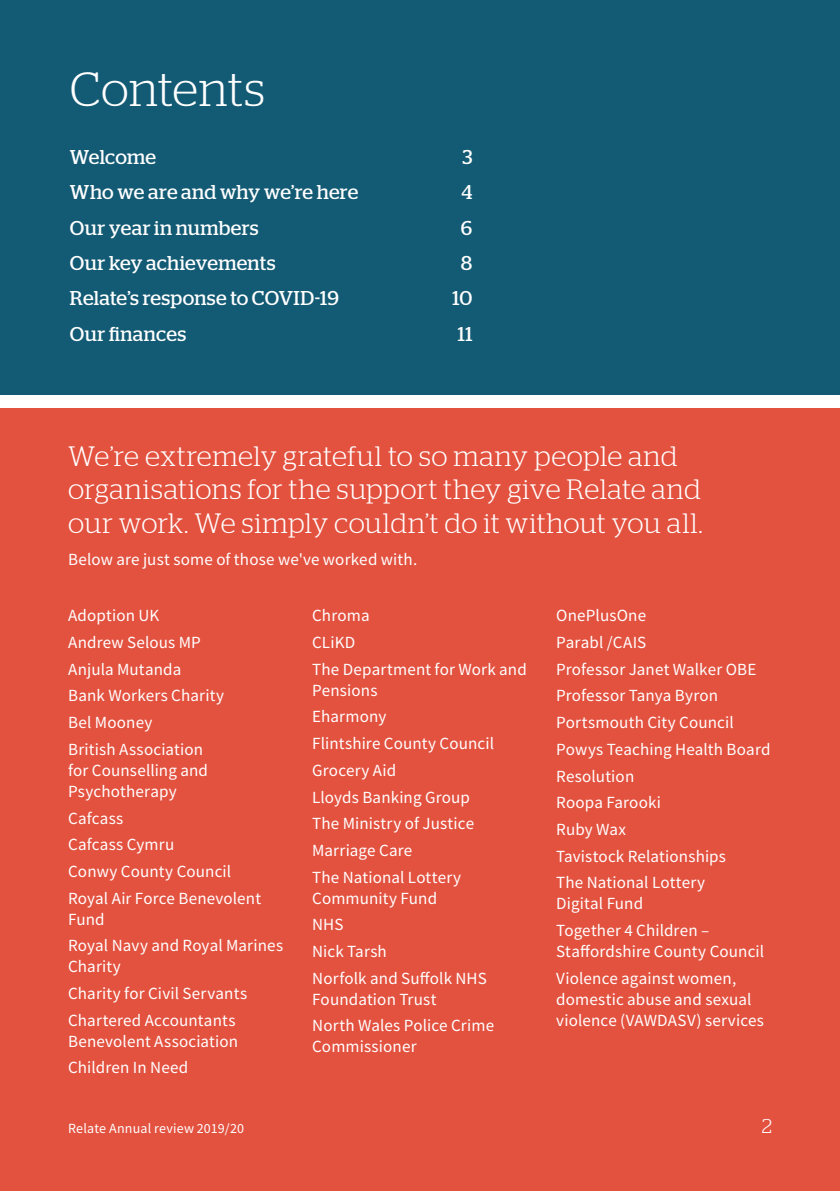
<style>
.page{position:relative;width:840px;height:1191px;background:#fff}
.page>*{position:absolute;margin:0;border:0;box-sizing:border-box;transform-origin:0 0}
.Subsection_Header_Te{font:300 48px "Stag";letter-spacing:.005em;color:#fff}
.Subsection_Header_Te-2{font:300 28px/33.6px "Stag";letter-spacing:.01em;color:#fff}
.Subheader{font:20px "Stag";letter-spacing:.01em;color:#fff}
.t1{font:300 20px "Stag";color:#fff}
.Normal_Para{font:17px/21px "Source Sans Pro";letter-spacing:.01em;color:#fff}
.t2{font:14px "Source Sans Pro";letter-spacing:.015em;color:#fff}
</style>
<div class="page">
<div style="left:0;top:0;width:839px;height:394px;background:#135a74"></div>
<div style="left:0;top:408px;width:839px;height:783px;background:#e3513f"></div>
<p class="Subsection_Header_Te" style="left:70px;top:62px;width:196px">Contents</p>
<p class="Subheader" style="left:70px;top:145px;width:87px">Welcome</p>
<p class="Subheader" style="left:462px;top:145px;width:12px">3</p>
<p class="Subheader" style="left:70px;top:180px;width:290px">Who we are and why we’re here</p>
<p class="Subheader" style="left:461px;top:180px;width:12px">4</p>
<p class="Subheader" style="left:70px;top:216px;width:190px">Our year in numbers</p>
<p class="Subheader" style="left:460px;top:216px;width:13px">6</p>
<p class="Subheader" style="left:70px;top:251px;width:207px">Our key achievements</p>
<p class="Subheader" style="left:460px;top:251px;width:13px">8</p>
<p class="Subheader" style="left:70px;top:287px;width:270px">Relate’s response to COVID-19</p>
<p class="Subheader" style="left:452px;top:287px;width:21px">10</p>
<p class="Subheader" style="left:70px;top:322px;width:118px">Our finances</p>
<p class="Subheader" style="left:457px;top:322px;width:16px">11</p>
<p class="Subsection_Header_Te-2" style="left:68px;top:438px;width:636px">We’re extremely grateful to so many people and organisations for the support they give Relate and our work. We simply couldn’t do it without you all.</p>
<p class="Normal_Para" style="left:68px;top:549px;width:350px">Below are just some of those we've worked with.</p>
<p class="Normal_Para" style="left:68px;top:605px;width:93px">Adoption UK</p>
<p class="Normal_Para" style="left:68px;top:632px;width:134px">Andrew Selous MP</p>
<p class="Normal_Para" style="left:68px;top:658px;width:115px">Anjula Mutanda</p>
<p class="Normal_Para" style="left:68px;top:685px;width:157px">Bank Workers Charity</p>
<p class="Normal_Para" style="left:68px;top:712px;width:86px">Bel Mooney</p>
<p class="Normal_Para" style="left:68px;top:738px;width:141px">British Association for Counselling and<br>Psychotherapy</p>
<p class="Normal_Para" style="left:68px;top:807px;width:57px">Cafcass</p>
<p class="Normal_Para" style="left:68px;top:834px;width:108px">Cafcass Cymru</p>
<p class="Normal_Para" style="left:68px;top:860px;width:164px">Conwy County Council</p>
<p class="Normal_Para" style="left:68px;top:887px;width:194px">Royal Air Force Benevolent<br>Fund</p>
<p class="Normal_Para" style="left:68px;top:935px;width:216px">Royal Navy and Royal Marines<br>Charity</p>
<p class="Normal_Para" style="left:68px;top:982px;width:180px">Charity for Civil Servants</p>
<p class="Normal_Para" style="left:68px;top:1009px;width:171px">Chartered Accountants<br>Benevolent Association</p>
<p class="Normal_Para" style="left:68px;top:1057px;width:122px">Children In Need</p>
<p class="Normal_Para" style="left:312px;top:605px;width:59px">Chroma</p>
<p class="Normal_Para" style="left:312px;top:632px;width:45px">CLiKD</p>
<p class="Normal_Para" style="left:312px;top:658px;width:216px">The Department for Work and<br>Pensions</p>
<p class="Normal_Para" style="left:312px;top:706px;width:76px">Eharmony</p>
<p class="Normal_Para" style="left:312px;top:733px;width:183px">Flintshire County Council</p>
<p class="Normal_Para" style="left:312px;top:759px;width:86px">Grocery Aid</p>
<p class="Normal_Para" style="left:312px;top:786px;width:159px">Lloyds Banking Group</p>
<p class="Normal_Para" style="left:312px;top:813px;width:163px">The Ministry of Justice</p>
<p class="Normal_Para" style="left:312px;top:839px;width:102px">Marriage Care</p>
<p class="Normal_Para" style="left:312px;top:866px;width:150px">The National Lottery<br>Community Fund</p>
<p class="Normal_Para" style="left:312px;top:914px;width:33px">NHS</p>
<p class="Normal_Para" style="left:312px;top:940px;width:76px">Nick Tarsh</p>
<p class="Normal_Para" style="left:312px;top:967px;width:176px">Norfolk and Suffolk NHS<br>Foundation Trust</p>
<p class="Normal_Para" style="left:312px;top:1015px;width:183px">North Wales Police Crime<br>Commissioner</p>
<p class="Normal_Para" style="left:556px;top:605px;width:91px">OnePlusOne</p>
<p class="Normal_Para" style="left:556px;top:632px;width:91px">Parabl /CAIS</p>
<p class="Normal_Para" style="left:556px;top:658px;width:201px">Professor Janet Walker OBE</p>
<p class="Normal_Para" style="left:556px;top:685px;width:163px">Professor Tanya Byron</p>
<p class="Normal_Para" style="left:556px;top:712px;width:179px">Portsmouth City Council</p>
<p class="Normal_Para" style="left:556px;top:738px;width:216px">Powys Teaching Health Board</p>
<p class="Normal_Para" style="left:556px;top:765px;width:80px">Resolution</p>
<p class="Normal_Para" style="left:556px;top:792px;width:106px">Roopa Farooki</p>
<p class="Normal_Para" style="left:556px;top:818px;width:71px">Ruby Wax</p>
<p class="Normal_Para" style="left:556px;top:845px;width:171px">Tavistock Relationships</p>
<p class="Normal_Para" style="left:556px;top:872px;width:150px">The National Lottery<br>Digital Fund</p>
<p class="Normal_Para" style="left:556px;top:919px;width:209px">Together 4 Children –<br>Staffordshire County Council</p>
<p class="Normal_Para" style="left:556px;top:967px;width:209px">Violence against women, domestic abuse and sexual violence (VAWDASV) services</p>
<p class="t2" style="left:68px;top:1119px;width:177px">Relate Annual review 2019/20</p>
<p class="t1" style="left:761px;top:1115px;width:12px">2</p>
</div>
